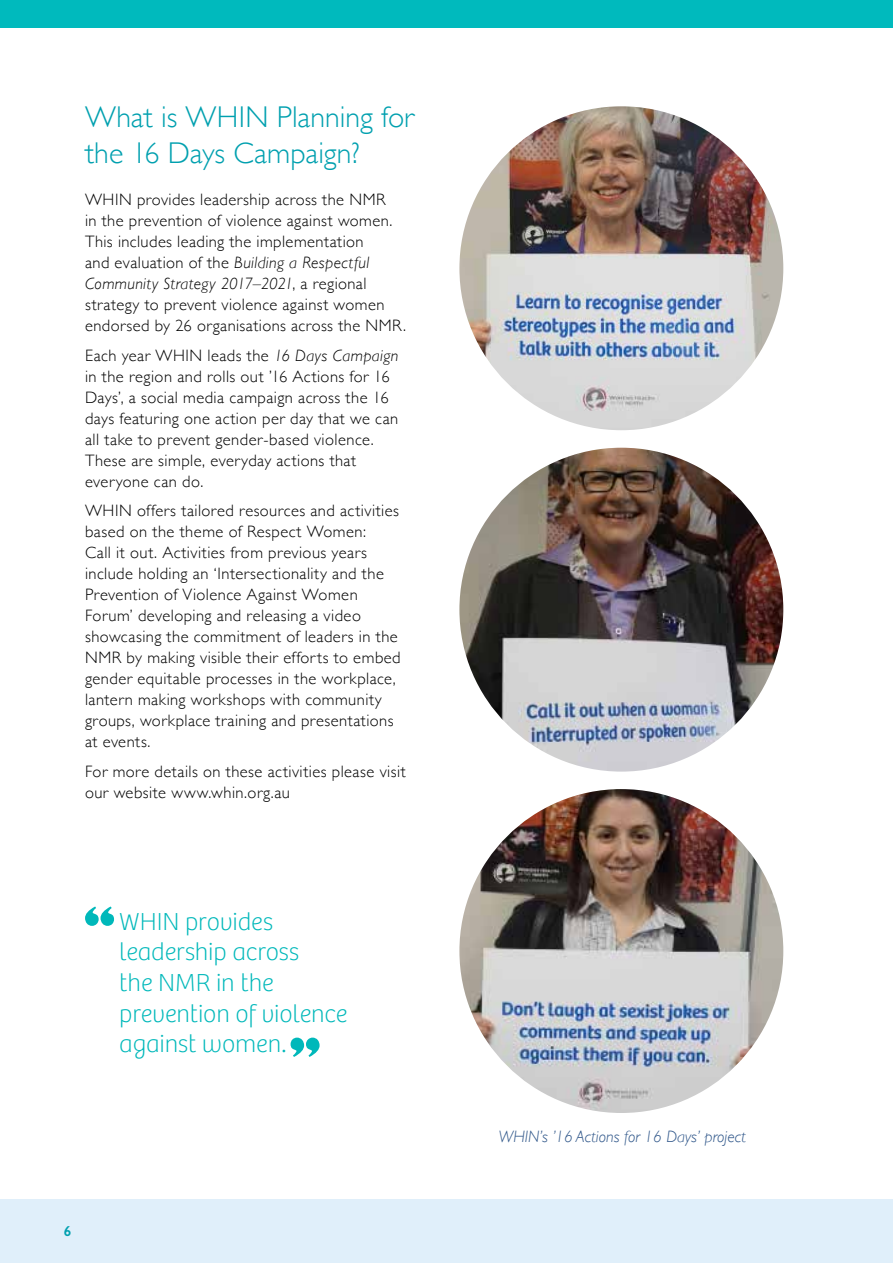
<style>
.page{position:relative;width:893px;height:1263px;background:#fff}
.page>*{position:absolute;margin:0;border:0;box-sizing:border-box;transform-origin:0 0}
.t1{font:300 30px/36px "Gill Sans";color:#00a0af}
.t2{font:100 25.5px/30.6px "Bree";letter-spacing:-.005em;color:#00b8ba}
.t3{font:300 16.5px/21px "Gill Sans";letter-spacing:.025em;color:#000}
.t4{font:italic 300 16.5px "Gill Sans";color:#30578a}
.t5{font:600 14.25px "Gill Sans";color:#00a0af}
.s1{font-style:italic}
</style>
<div class="page">
<div style="left:0;top:1199px;width:893px;height:64px;background:#e0effa"></div>
<div style="left:0;top:0;width:893px;height:28px;background:#00babd"></div>
<svg style="left:85px;top:906px;width:29px;height:20px"></svg>
<svg style="left:291px;top:1037px;width:29px;height:20px"></svg>
<img style="left:459px;top:106px;width:324px;height:324px;border-radius:162px">
<img style="left:459px;top:448px;width:324px;height:324px;border-radius:162px">
<img style="left:459px;top:789px;width:324px;height:324px;border-radius:162px">
<h1 class="t1" style="left:85px;top:98px;width:331px">What is WHIN Planning for the 16 Days Campaign?</h1>
<p class="t3" style="left:85px;top:189px;width:322px">WHIN provides leadership across the NMR<br>in the prevention of violence against women.<br>This includes leading the implementation<br>and evaluation of the <span class="s1">Building a Respectful Community Strategy 2017–2021</span>, a regional strategy to prevent violence against women endorsed by 26 organisations across the NMR.</p>
<p class="t3" style="left:85px;top:344px;width:315px">Each year WHIN leads the <span class="s1">16 Days Campaign </span>in the region and rolls out ’16 Actions for 16<br>Days’, a social media campaign across the 16 days featuring one action per day that we can all take to prevent gender-based violence.<br>These are simple, everyday actions that everyone can do.</p>
<p class="t3" style="left:85px;top:500px;width:317px">WHIN offers tailored resources and activities based on the theme of Respect Women:<br>Call it out. Activities from previous years include holding an ‘Intersectionality and the Prevention of Violence Against Women Forum’ developing and releasing a video showcasing the commitment of leaders in the NMR by making visible their efforts to embed gender equitable processes in the workplace, lantern making workshops with community groups, workplace training and presentations at events.</p>
<p class="t3" style="left:85px;top:760px;width:322px">For more details on these activities please visit our website www.whin.org.au</p>
<h2 class="t2" style="left:119px;top:906px;width:229px">WHIN provides leadership across<br>the NMR in the prevention of violence against women.</h2>
<p class="t5" style="left:64px;top:1223px;width:9px">6</p>
<p class="t4" style="left:499px;top:1127px;width:249px">WHIN’s ’16 Actions for 16 Days’ project</p>
</div>
